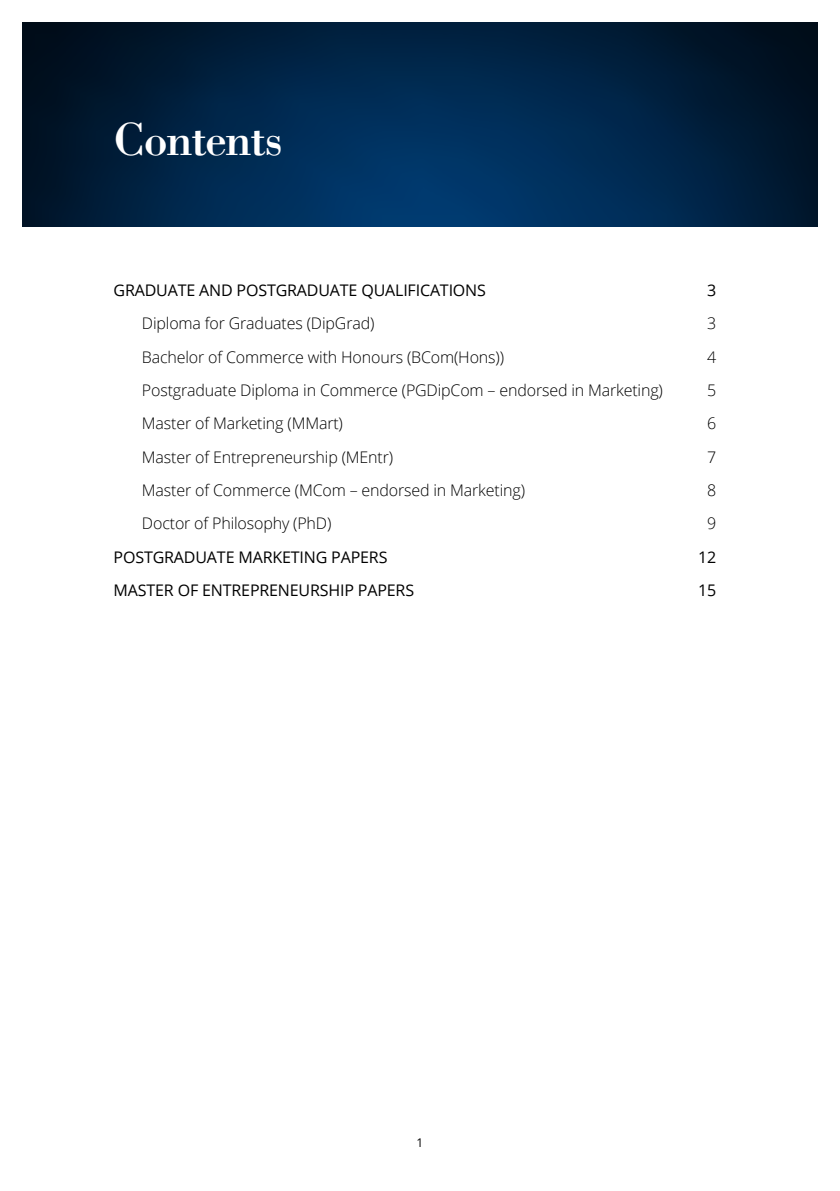
<style>
.page{position:relative;width:840px;height:1191px;background:#fff}
.page>*{position:absolute;margin:0;border:0;box-sizing:border-box;transform-origin:0 0}
.t1{font:48px "Bodoni Std";letter-spacing:-.035em;color:#fff}
.t2{font:300 16px "Open Sans";letter-spacing:-.01em;color:#000}
.t3{font:16px "Open Sans";letter-spacing:-.01em;color:#000}
.t4{font:12px "Open Sans";color:#000}
</style>
<div class="page">
<img style="left:23px;top:23px;width:793px;height:204px">
<h1 class="t1" style="left:113px;top:110px;width:171px">Contents</h1>
<p class="t3" style="left:113px;top:279px;width:374px">GRADUATE AND POSTGRADUATE QUALIFICATIONS</p>
<p class="t3" style="left:706px;top:279px;width:11px">3</p>
<p class="t2" style="left:142px;top:312px;width:234px">Diploma for Graduates (DipGrad)</p>
<p class="t2" style="left:706px;top:312px;width:11px">3</p>
<p class="t2" style="left:142px;top:346px;width:363px">Bachelor of Commerce with Honours (BCom(Hons))</p>
<p class="t2" style="left:706px;top:346px;width:11px">4</p>
<p class="t2" style="left:142px;top:379px;width:522px">Postgraduate Diploma in Commerce (PGDipCom – endorsed in Marketing)</p>
<p class="t2" style="left:706px;top:379px;width:11px">5</p>
<p class="t2" style="left:142px;top:412px;width:202px">Master of Marketing (MMart)</p>
<p class="t2" style="left:706px;top:412px;width:11px">6</p>
<p class="t2" style="left:142px;top:446px;width:252px">Master of Entrepreneurship (MEntr)</p>
<p class="t2" style="left:706px;top:446px;width:11px">7</p>
<p class="t2" style="left:142px;top:479px;width:384px">Master of Commerce (MCom – endorsed in Marketing)</p>
<p class="t2" style="left:706px;top:479px;width:11px">8</p>
<p class="t2" style="left:142px;top:512px;width:191px">Doctor of Philosophy (PhD)</p>
<p class="t2" style="left:706px;top:512px;width:11px">9</p>
<p class="t3" style="left:113px;top:546px;width:275px">POSTGRADUATE MARKETING PAPERS</p>
<p class="t3" style="left:697px;top:546px;width:20px">12</p>
<p class="t3" style="left:113px;top:579px;width:302px">MASTER OF ENTREPRENEURSHIP PAPERS</p>
<p class="t3" style="left:697px;top:579px;width:20px">15</p>
<p class="t4" style="left:416px;top:1134px;width:8px">1</p>
</div>
